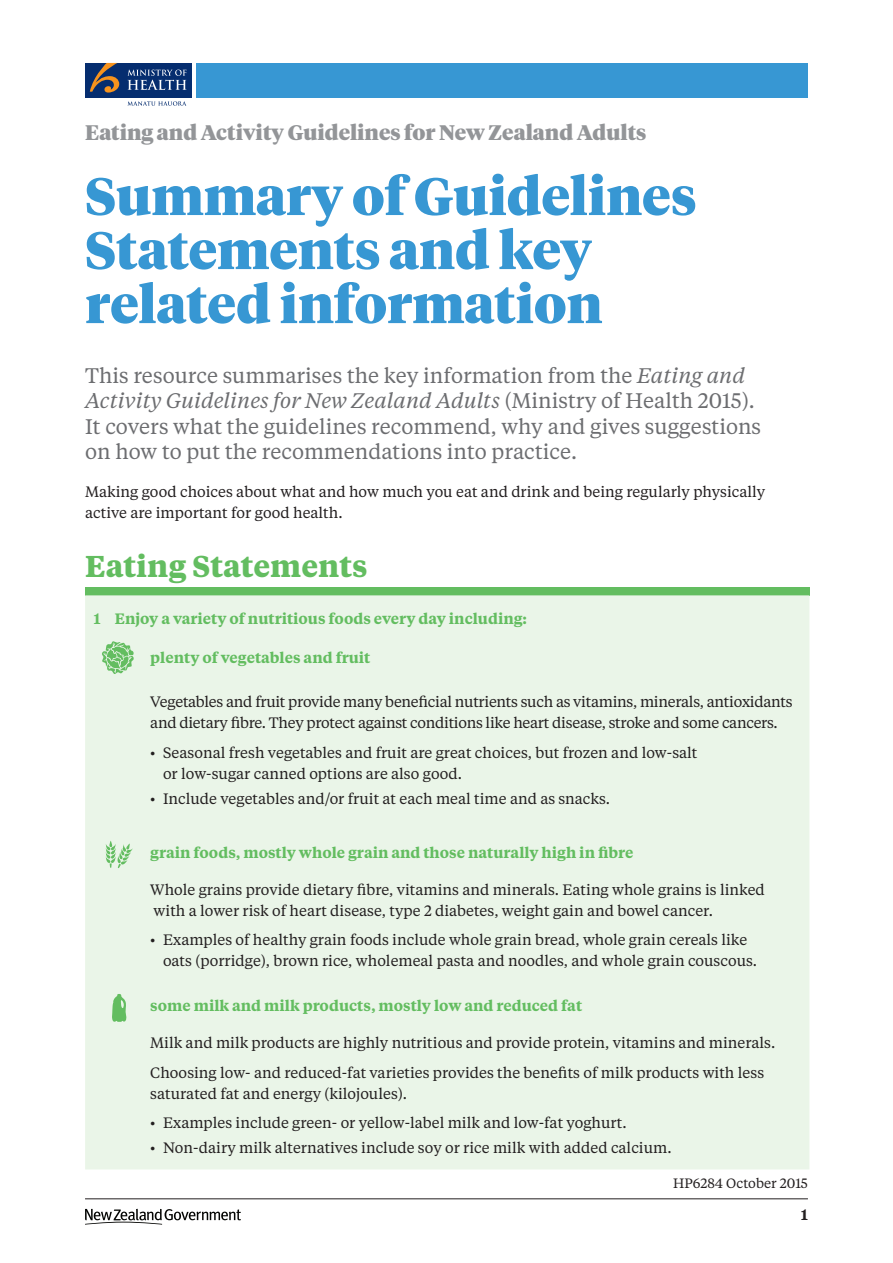
<style>
.page{position:relative;width:893px;height:1263px;background:#fff}
.page>*{position:absolute;margin:0;border:0;box-sizing:border-box;transform-origin:0 0}
.t1{font:900 52.5px/54px "Tiempos Headline";color:#3797d3}
.t2{font:700 30px "Tiempos Text";color:#63bd60}
.t3{font:21px/25.5px "Tiempos Text";color:#6c6d70}
.t4{font:900 21px "Tiempos Headline";color:#939598}
.t5{font:15px/21px "Tiempos Text";color:#231f20}
.t6{font:600 15px "Tiempos Text";color:#63bd60}
.t7{font:15px/21px "Tiempos Text";letter-spacing:-.02em;color:#231f20}
.t8{font:600 15px "Tiempos Text";color:#231f20}
.t9{font:13.5px "Tiempos Text";color:#231f20}
.s1{font-style:italic}
</style>
<div class="page">
<hr style="left:85px;top:1198px;width:723px;height:1px;background:#231f20">
<svg style="left:85px;top:1209px;width:156px;height:16px"></svg>
<div style="left:85px;top:587px;width:724px;height:8px;background:#63bd60"></div>
<div style="left:85px;top:595px;width:724px;height:574px;background:#eaf5e8"></div>
<svg style="left:101px;top:641px;width:33px;height:33px"></svg>
<svg style="left:106px;top:841px;width:27px;height:27px"></svg>
<svg style="left:112px;top:994px;width:14px;height:28px"></svg>
<div style="left:85px;top:63px;width:106px;height:34px;background:#052d6f"></div>
<svg style="left:127px;top:70px;width:60px;height:20px"></svg>
<svg style="left:127px;top:101px;width:60px;height:5px"></svg>
<svg style="left:90px;top:63px;width:29px;height:30px"></svg>
<div style="left:196px;top:63px;width:612px;height:34px;background:#3797d3"></div>
<h3 class="t4" style="left:85px;top:118px;width:563px">Eating and Activity Guidelines for New Zealand Adults</h3>
<h1 class="t1" style="left:85px;top:167px;width:613px">Summary of Guidelines<br>Statements and key related information</h1>
<p class="t3" style="left:85px;top:361px;width:677px">This resource summarises the key information from the <span class="s1">Eating and Activity Guidelines for New Zealand Adults</span> (Ministry of Health 2015).<br>It covers what the guidelines recommend, why and gives suggestions on how to put the recommendations into practice.</p>
<p class="t5" style="left:85px;top:481px;width:681px">Making good choices about what and how much you eat and drink and being regularly physically active are important for good health.</p>
<h2 class="t2" style="left:85px;top:545px;width:284px">Eating Statements</h2>
<p class="t6" style="left:94px;top:608px;width:435px">1 Enjoy a variety of nutritious foods every day including:</p>
<p class="t6" style="left:150px;top:647px;width:222px">plenty of vegetables and fruit</p>
<p class="t7" style="left:150px;top:691px;width:644px">Vegetables and fruit provide many beneficial nutrients such as vitamins, minerals, antioxidants and dietary fibre. They protect against conditions like heart disease, stroke and some cancers.</p>
<p class="t5" style="left:163px;top:741px;width:536px;text-indent:-13px">• Seasonal fresh vegetables and fruit are great choices, but frozen and low-salt or low-sugar canned options are also good.</p>
<p class="t5" style="left:150px;top:788px;width:461px">• Include vegetables and/or fruit at each meal time and as snacks.</p>
<p class="t6" style="left:150px;top:842px;width:485px">grain foods, mostly whole grain and those naturally high in fibre</p>
<p class="t5" style="left:150px;top:878px;width:616px">Whole grains provide dietary fibre, vitamins and minerals. Eating whole grains is linked with a lower risk of heart disease, type 2 diabetes, weight gain and bowel cancer.</p>
<p class="t5" style="left:163px;top:929px;width:596px;text-indent:-13px">• Examples of healthy grain foods include whole grain bread, whole grain cereals like oats (porridge), brown rice, wholemeal pasta and noodles, and whole grain couscous.</p>
<p class="t6" style="left:150px;top:996px;width:433px">some milk and milk products, mostly low and reduced fat</p>
<p class="t5" style="left:150px;top:1027px;width:626px;line-height:29.5px">Milk and milk products are highly nutritious and provide protein, vitamins and minerals.<br>Choosing low- and reduced-fat varieties provides the benefits of milk products with less</p>
<p class="t5" style="left:150px;top:1082px;width:258px">saturated fat and energy (kilojoules).</p>
<p class="t5" style="left:150px;top:1112px;width:478px">• Examples include green- or yellow-label milk and low-fat yoghurt.</p>
<p class="t5" style="left:150px;top:1137px;width:523px">• Non-dairy milk alternatives include soy or rice milk with added calcium.</p>
<p class="t9" style="left:673px;top:1174px;width:136px">HP6284 October 2015</p>
<p class="t8" style="left:801px;top:1204px;width:9px">1</p>
</div>
